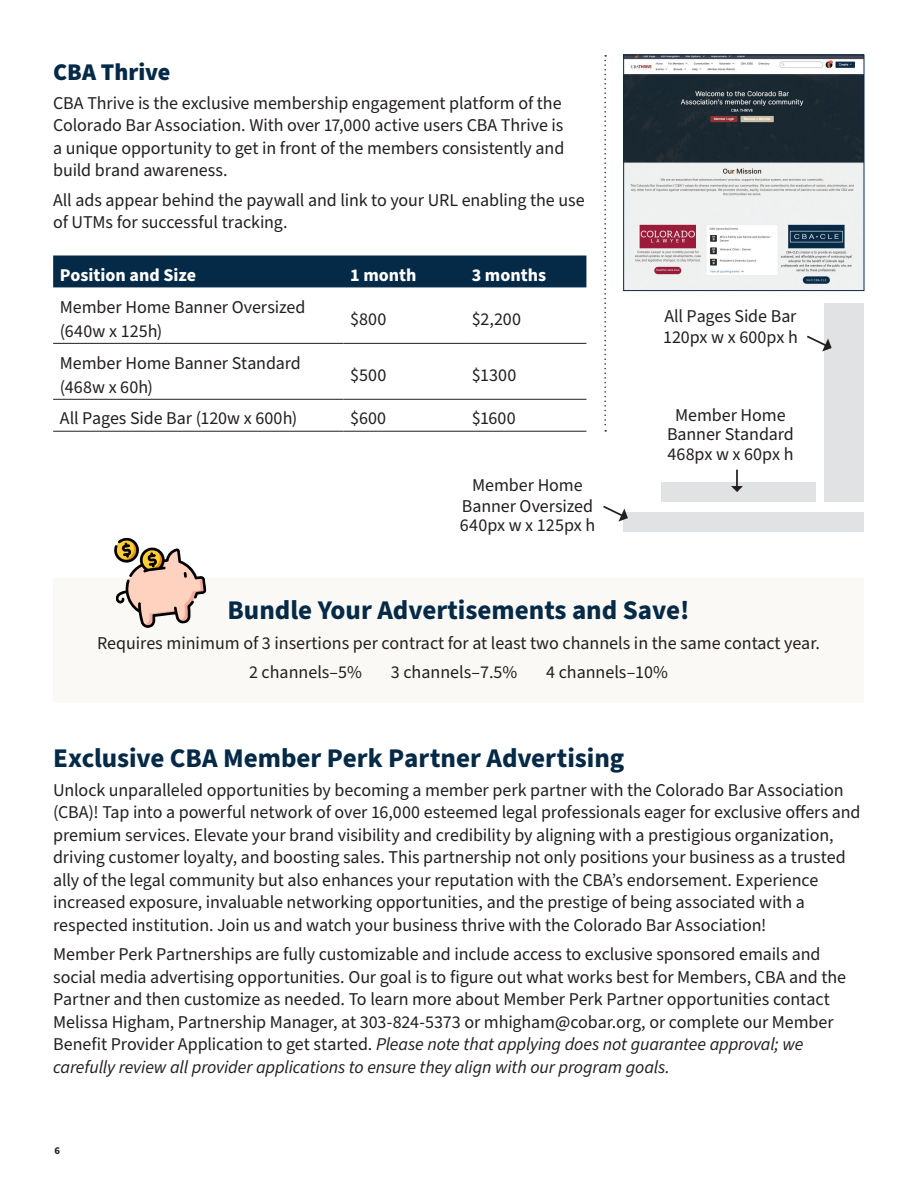
<style>
.page{position:relative;width:918px;height:1188px;background:#fff}
.page>*{position:absolute;margin:0;border:0;box-sizing:border-box;transform-origin:0 0}
.header_2{font:700 27px "Source Sans Pro";color:#052a47}
._2nd_header{font:900 24px "Source Sans Pro";color:#052a47}
.copy{font:18px/22.5px "Source Sans Pro";letter-spacing:-.005em;color:#231f20}
.copy-2{font:700 18px "Source Sans Pro";color:#fff}
.t1{font:700 10.5px "Source Sans Pro";color:#231f20}
.s1{font-style:italic}
</style>
<div class="page">
<div style="left:53px;top:578px;width:811px;height:125px;background:#fbf9f6"></div>
<svg style="left:604px;top:55px;width:2px;height:377px"></svg>
<div style="left:53px;top:256px;width:533px;height:31px;background:#052a47"></div>
<hr style="left:53px;top:343px;width:290px;height:1px;background:#231f20">
<hr style="left:343px;top:343px;width:122px;height:1px;background:#231f20">
<hr style="left:465px;top:343px;width:121px;height:1px;background:#231f20">
<hr style="left:53px;top:399px;width:290px;height:1px;background:#231f20">
<hr style="left:343px;top:399px;width:122px;height:1px;background:#231f20">
<hr style="left:465px;top:399px;width:121px;height:1px;background:#231f20">
<hr style="left:53px;top:431px;width:290px;height:1px;background:#231f20">
<hr style="left:343px;top:431px;width:122px;height:1px;background:#231f20">
<hr style="left:465px;top:431px;width:121px;height:1px;background:#231f20">
<img style="left:625px;top:57px;width:237px;height:232px">
<div style="left:623px;top:55px;width:241px;height:236px;border:1px solid #052a47"></div>
<svg style="left:114px;top:538px;width:93px;height:90px"></svg>
<div style="left:624px;top:512px;width:240px;height:19px;background:#e1e2e4"></div>
<div style="left:661px;top:482px;width:154px;height:20px;background:#e1e2e4"></div>
<div style="left:824px;top:304px;width:40px;height:198px;background:#e1e2e4"></div>
<svg style="left:807px;top:335px;width:25px;height:16px"></svg>
<svg style="left:731px;top:470px;width:12px;height:22px"></svg>
<svg style="left:603px;top:505px;width:25px;height:17px"></svg>
<p class="_2nd_header" style="left:53px;top:55px;width:119px">CBA Thrive</p>
<p class="copy" style="left:53px;top:92px;width:513px">CBA Thrive is the exclusive membership engagement platform of the Colorado Bar Association. With over 17,000 active users CBA Thrive is a unique opportunity to get in front of the members consistently and build brand awareness.</p>
<p class="copy" style="left:53px;top:189px;width:533px">All ads appear behind the paywall and link to your URL enabling the use of UTMs for successful tracking.</p>
<p class="copy-2" style="left:60px;top:262px;width:138px">Position and Size</p>
<p class="copy-2" style="left:350px;top:262px;width:68px">1 month</p>
<p class="copy-2" style="left:472px;top:262px;width:76px">3 months</p>
<p class="copy" style="left:60px;top:295px;width:247px;line-height:24px">Member Home Banner Oversized (640w x 125h)</p>
<p class="copy" style="left:350px;top:308px;width:38px">$800</p>
<p class="copy" style="left:472px;top:308px;width:51px">$2,200</p>
<p class="copy" style="left:60px;top:351px;width:242px;line-height:24px">Member Home Banner Standard (468w x 60h)</p>
<p class="copy" style="left:350px;top:364px;width:38px">$500</p>
<p class="copy" style="left:472px;top:364px;width:46px">$1300</p>
<p class="copy" style="left:60px;top:408px;width:239px">All Pages Side Bar (120w x 600h)</p>
<p class="copy" style="left:350px;top:408px;width:38px">$600</p>
<p class="copy" style="left:472px;top:408px;width:46px">$1600</p>
<p class="copy" style="left:472px;top:474px;width:112px">Member Home</p>
<p class="copy" style="left:462px;top:495px;width:133px">Banner Oversized</p>
<p class="copy" style="left:460px;top:515px;width:137px">640px w x 125px h</p>
<p class="copy" style="left:664px;top:306px;width:134px">All Pages Side Bar</p>
<p class="copy" style="left:663px;top:327px;width:136px">120px w x 600px h</p>
<p class="copy" style="left:675px;top:404px;width:112px">Member Home</p>
<p class="copy" style="left:667px;top:423px;width:128px">Banner Standard</p>
<p class="copy" style="left:667px;top:443px;width:128px">468px w x 60px h</p>
<p class="header_2" style="left:228px;top:592px;width:464px">Bundle Your Advertisements and Save!</p>
<p class="copy" style="left:97px;top:632px;width:725px">Requires minimum of 3 insertions per contract for at least two channels in the same contact year.</p>
<p class="copy" style="left:249px;top:661px;width:114px">2 channels–5%</p>
<p class="copy" style="left:391px;top:661px;width:128px">3 channels–7.5%</p>
<p class="copy" style="left:546px;top:661px;width:123px">4 channels–10%</p>
<p class="header_2" style="left:53px;top:739px;width:573px">Exclusive CBA Member Perk Partner Advertising</p>
<p class="copy" style="left:53px;top:779px;width:809px">Unlock unparalleled opportunities by becoming a member perk partner with the Colorado Bar Association (CBA)! Tap into a powerful network of over 16,000 esteemed legal professionals eager for exclusive offers and premium services. Elevate your brand visibility and credibility by aligning with a prestigious organization, driving customer loyalty, and boosting sales. This partnership not only positions your business as a trusted ally of the legal community but also enhances your reputation with the CBA’s endorsement. Experience increased exposure, invaluable networking opportunities, and the prestige of being associated with a respected institution. Join us and watch your business thrive with the Colorado Bar Association!</p>
<p class="copy" style="left:53px;top:944px;width:795px">Member Perk Partnerships are fully customizable and include access to exclusive sponsored emails and social media advertising opportunities. Our goal is to figure out what works best for Members, CBA and the Partner and then customize as needed. To learn more about Member Perk Partner opportunities contact Melissa Higham, Partnership Manager, at 303-824-5373 or mhigham@cobar.org, or complete our Member Benefit Provider Application to get started. <span class="s1">Please note that applying does not guarantee approval; we carefully review all provider applications to ensure they align with our program goals.</span></p>
<p class="t1" style="left:54px;top:1143px;width:7px">6</p>
</div>
